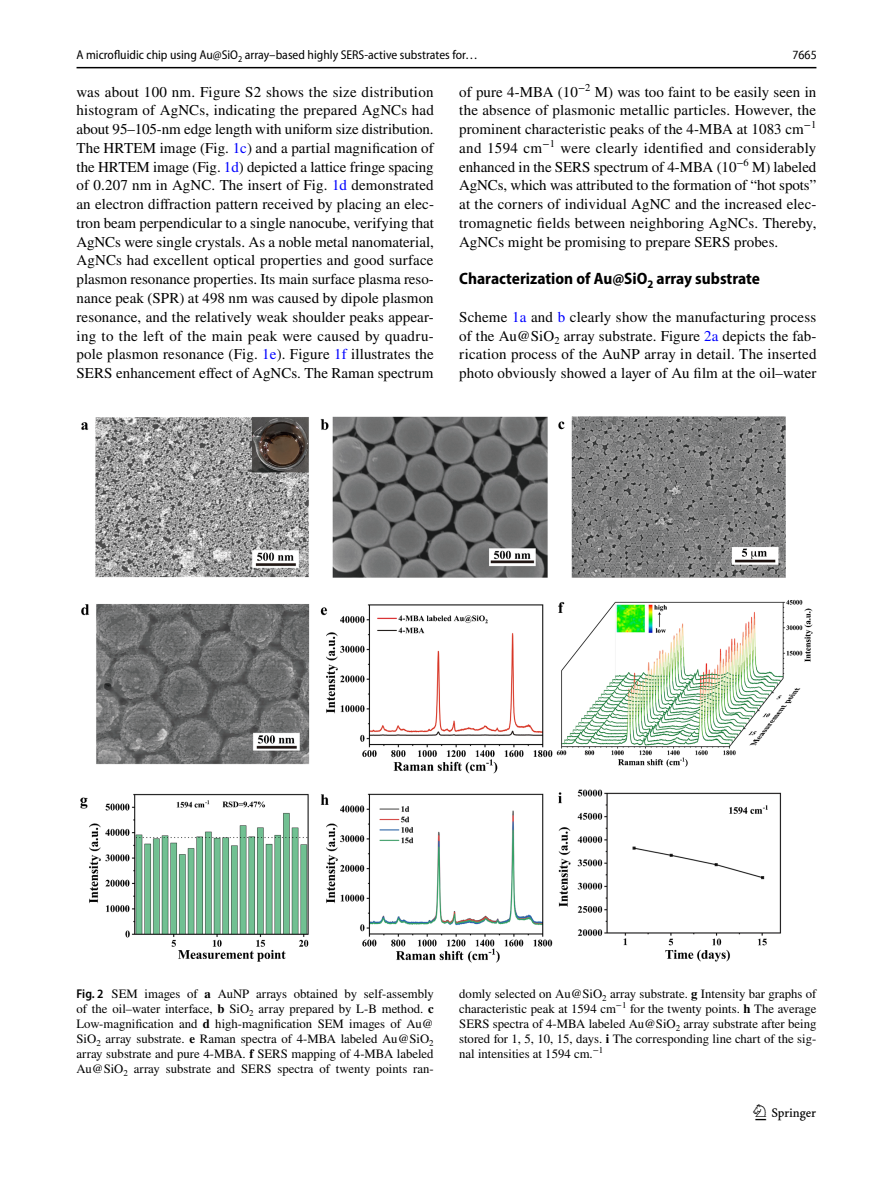
<style>
.page{position:relative;width:893px;height:1187px;background:#fff}
.page>*{position:absolute;margin:0;border:0;box-sizing:border-box;transform-origin:0 0}
.t1{font:22.5px "Springnew Regular 3";color:#000}
.t2{font:700 semi-condensed 16.5px "Myriad Pro";color:#000}
.t3{font:15px/18.8px "STIX";letter-spacing:.005em;color:#000;text-align:justify}
.t4{font:12.75px/15px "STIX";color:#000;text-align:justify}
.t5{font:12.75px "Myriad Pro Semi Cn 3";color:#000}
.t6{font:semi-condensed 12.75px "Myriad Pro Unic";color:#000}
.s1{color:#00f}
.s2{font-family:"Myriad Pro";font-weight:600;font-stretch:semi-condensed}
.s3{font-weight:700}
</style>
<div class="page">
<hr style="left:77px;top:67px;width:739px;height:1px;background:#000">
<img style="left:81px;top:417px;width:731px;height:545px">
<p class="t5" style="left:77px;top:48px;width:403px">A microfluidic chip using Au@SiO<sub>2</sub> array–based highly SERS‑active substrates for…</p>
<p class="t6" style="left:792px;top:50px;width:26px">7665</p>
<p class="t3" style="left:77px;top:83px;width:359px">was about 100 nm. Figure S2 shows the size distribution histogram of AgNCs, indicating the prepared AgNCs had about 95–105-nm edge length with uniform size distribution.<br>The HRTEM image (Fig. <span class="s1">1c</span>) and a partial magnification of the HRTEM image (Fig. <span class="s1">1d</span>) depicted a lattice fringe spacing of 0.207 nm in AgNC. The insert of Fig. <span class="s1">1d</span> demonstrated an electron diffraction pattern received by placing an elec&shy;tron beam perpendicular to a single nanocube, verifying that AgNCs were single crystals. As a noble metal nanomaterial, AgNCs had excellent optical properties and good surface plasmon resonance properties. Its main surface plasma reso&shy;nance peak (SPR) at 498 nm was caused by dipole plasmon resonance, and the relatively weak shoulder peaks appear&shy;ing to the left of the main peak were caused by quadru&shy;pole plasmon resonance (Fig. <span class="s1">1e</span>). Figure <span class="s1">1f</span> illustrates the SERS enhancement effect of AgNCs. The Raman spectrum</p>
<p class="t3" style="left:459px;top:83px;width:359px">of pure 4-MBA (10<sup>−2</sup> M) was too faint to be easily seen in the absence of plasmonic metallic particles. However, the prominent characteristic peaks of the 4-MBA at 1083 cm<sup>−1 </sup>and 1594 cm<sup>−1</sup> were clearly identified and considerably enhanced in the SERS spectrum of 4-MBA (10<sup>−6</sup> M) labeled AgNCs, which was attributed to the formation of “hot spots” at the corners of individual AgNC and the increased elec&shy;tromagnetic fields between neighboring AgNCs. Thereby, AgNCs might be promising to prepare SERS probes.</p>
<p class="t2" style="left:459px;top:269px;width:302px">Characterization of Au@SiO<sub>2</sub> array substrate</p>
<p class="t3" style="left:459px;top:308px;width:359px">Scheme <span class="s1">1a</span> and <span class="s1">b</span> clearly show the manufacturing process of the Au@SiO<sub>2</sub> array substrate. Figure <span class="s1">2a</span> depicts the fab&shy;rication process of the AuNP array in detail. The inserted photo obviously showed a layer of Au film at the oil–water</p>
<p class="t4" style="left:77px;top:986px;width:359px"><span class="s2">Fig. 2</span> SEM images of <span class="s3">a</span> AuNP arrays obtained by self-assembly of the oil–water interface, <span class="s3">b</span> SiO<sub>2</sub> array prepared by L-B method. <span class="s3">c </span>Low-magnification and <span class="s3">d</span> high-magnification SEM images of Au@ SiO<sub>2</sub> array substrate. <span class="s3">e</span> Raman spectra of 4-MBA labeled Au@SiO<sub>2 </sub>array substrate and pure 4-MBA. <span class="s3">f</span> SERS mapping of 4-MBA labeled Au@SiO<sub>2</sub> array substrate and SERS spectra of twenty points ran-</p>
<p class="t4" style="left:459px;top:986px;width:359px">domly selected on Au@SiO<sub>2</sub> array substrate. <span class="s3">g</span> Intensity bar graphs of characteristic peak at 1594 cm<sup>−1</sup> for the twenty points. <span class="s3">h</span> The average SERS spectra of 4-MBA labeled Au@SiO<sub>2</sub> array substrate after being stored for 1, 5, 10, 15, days. <span class="s3">i</span> The corresponding line chart of the sig&shy;nal intensities at 1594 cm.<sup>−1</sup></p>
<h1 class="t1" style="left:755px;top:1104px;width:62px">1 3</h1>
</div>
